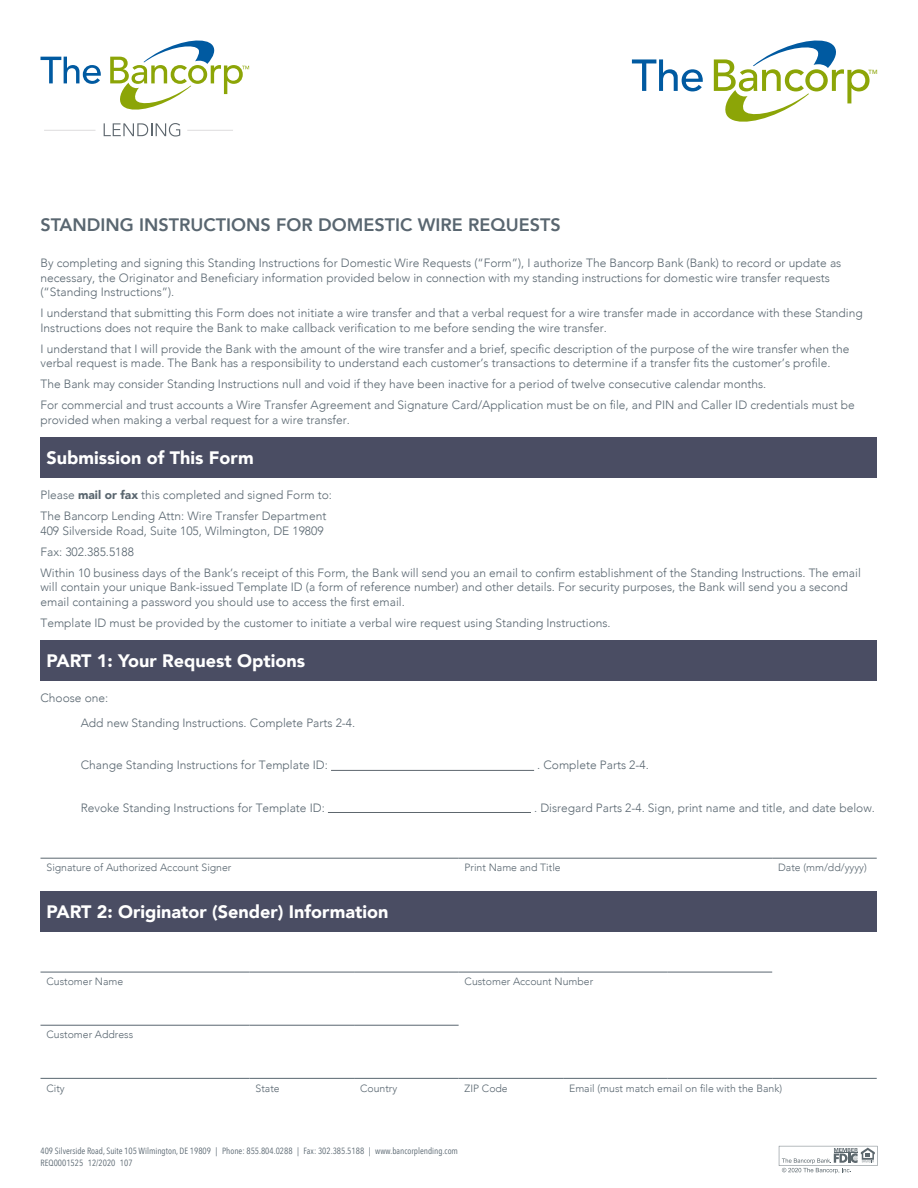
<style>
.page{position:relative;width:918px;height:1188px;background:#fff}
.page>*{position:absolute;margin:0;border:0;box-sizing:border-box;transform-origin:0 0}
.t1{font:900 18px "Avenir";color:#fff}
.t2{font:800 18px "Avenir";color:#596670}
.t3{font:300 12px/14.4px "Avenir";color:#596670}
.t4{font:300 10.5px "Avenir";color:#596670}
.t5{font:9px/12px "Avenir Next Condensed";color:#596670}
.t6{font:500 6px "Avenir";color:#8ca507}
.s1{font-weight:900;color:#5a666f}
.s2{color:#5a666f}
</style>
<div class="page">
<svg style="left:778px;top:1145px;width:100px;height:29px"></svg>
<div style="left:40px;top:437px;width:837px;height:41px;background:#4a4d63"></div>
<div style="left:40px;top:640px;width:837px;height:41px;background:#4a4d63"></div>
<hr style="left:331px;top:770px;width:203px;height:1px;background:#5e676e">
<hr style="left:328px;top:812px;width:203px;height:1px;background:#5e676e">
<hr style="left:40px;top:858px;width:419px;height:1px;background:#5a666f">
<hr style="left:459px;top:858px;width:313px;height:1px;background:#5a666f">
<hr style="left:772px;top:858px;width:105px;height:1px;background:#5a666f">
<div style="left:40px;top:891px;width:837px;height:40px;background:#4a4d63"></div>
<hr style="left:354px;top:1078px;width:105px;height:1px;background:#596670">
<hr style="left:459px;top:1078px;width:104px;height:1px;background:#596670">
<hr style="left:250px;top:1078px;width:104px;height:1px;background:#596670">
<hr style="left:459px;top:972px;width:104px;height:1px;background:#596670">
<hr style="left:563px;top:972px;width:105px;height:1px;background:#596670">
<hr style="left:668px;top:972px;width:104px;height:1px;background:#596670">
<hr style="left:563px;top:1078px;width:105px;height:1px;background:#596670">
<hr style="left:668px;top:1078px;width:104px;height:1px;background:#596670">
<hr style="left:772px;top:1078px;width:105px;height:1px;background:#596670">
<hr style="left:40px;top:1078px;width:210px;height:1px;background:#596670">
<hr style="left:40px;top:1025px;width:210px;height:1px;background:#596670">
<hr style="left:250px;top:1025px;width:104px;height:1px;background:#596670">
<hr style="left:354px;top:1025px;width:105px;height:1px;background:#596670">
<hr style="left:40px;top:972px;width:210px;height:1px;background:#596670">
<hr style="left:250px;top:972px;width:104px;height:1px;background:#596670">
<hr style="left:354px;top:972px;width:105px;height:1px;background:#596670">
<svg style="left:40px;top:57px;width:61px;height:27px"></svg>
<svg style="left:110px;top:40px;width:139px;height:70px"></svg>
<svg style="left:104px;top:123px;width:76px;height:14px"></svg>
<hr style="left:187px;top:130px;width:46px;height:1px;background:#dddcdd">
<hr style="left:44px;top:130px;width:52px;height:1px;background:#dddcdd">
<svg style="left:632px;top:59px;width:71px;height:32px"></svg>
<svg style="left:714px;top:40px;width:156px;height:82px"></svg>
<p class="t6" style="left:869px;top:67px;width:10px">TM</p>
<h1 class="t2" style="left:40px;top:210px;width:522px">STANDING INSTRUCTIONS FOR DOMESTIC WIRE REQUESTS</h1>
<p class="t3" style="left:40px;top:256px;width:802px">By completing and signing this Standing Instructions for Domestic Wire Requests (“Form”), I authorize The Bancorp Bank (Bank) to record or update as necessary, the Originator and Beneficiary information provided below in connection with my standing instructions for domestic wire transfer requests (“Standing Instructions”).</p>
<p class="t3" style="left:40px;top:306px;width:824px">I understand that submitting this Form does not initiate a wire transfer and that a verbal request for a wire transfer made in accordance with these Standing<br>Instructions does not require the Bank to make callback verification to me before sending the wire transfer.</p>
<p class="t3" style="left:40px;top:341px;width:811px">I understand that I will provide the Bank with the amount of the wire transfer and a brief, specific description of the purpose of the wire transfer when the verbal request is made. The Bank has a responsibility to understand each customer’s transactions to determine if a transfer fits the customer’s profile.</p>
<p class="t3" style="left:40px;top:374px;width:816px;line-height:21.1px">The Bank may consider Standing Instructions null and void if they have been inactive for a period of twelve consecutive calendar months.<br>For commercial and trust accounts a Wire Transfer Agreement and Signature Card/Application must be on file, and PIN and Caller ID credentials must be</p>
<p class="t3" style="left:40px;top:413px;width:311px">provided when making a verbal request for a wire transfer.</p>
<h1 class="t1" style="left:46px;top:442px;width:209px">Submission of This Form</h1>
<p class="t3" style="left:40px;top:484px;width:293px;line-height:21.1px">Please <span class="s1">mail or fax</span> this completed and signed Form to:<br>The Bancorp Lending Attn: Wire Transfer Department</p>
<p class="t3" style="left:40px;top:520px;width:822px;line-height:21.1px">409 Silverside Road, Suite 105, Wilmington, DE 19809<br>Fax: 302.385.5188<br>Within 10 business days of the Bank’s receipt of this Form, the Bank will send you an email to confirm establishment of the Standing Instructions. The email</p>
<p class="t3" style="left:40px;top:580px;width:809px">will contain your unique Bank-issued Template ID (a form of reference number) and other details. For security purposes, the Bank will send you a second email containing a password you should use to access the first email.</p>
<p class="t3" style="left:40px;top:615px;width:572px">Template ID must be provided by the customer to initiate a verbal wire request using Standing Instructions.</p>
<h1 class="t1" style="left:46px;top:645px;width:260px">PART 1: Your Request Options</h1>
<p class="t3" style="left:81px;top:685px;width:276px;line-height:25.3px;text-indent:-40px">Choose one:<br>Add new Standing Instructions. Complete Parts 2-4.</p>
<p class="t3" style="left:81px;top:758px;width:249px">Change Standing Instructions for Template ID:</p>
<p class="t3" style="left:537px;top:758px;width:113px">. Complete Parts 2-4.</p>
<p class="t3" style="left:81px;top:800px;width:246px">Revoke Standing Instructions for Template ID:</p>
<p class="t3" style="left:534px;top:800px;width:342px">. Disregard Parts 2-4. Sign, print name and title, and date below.</p>
<p class="t4" style="left:46px;top:862px;width:186px">Signature of Authorized Account Signer</p>
<p class="t4" style="left:465px;top:862px;width:98px">Print Name and Title</p>
<p class="t4" style="left:778px;top:862px;width:90px">Date (mm/dd/yyyy)</p>
<h1 class="t1" style="left:47px;top:896px;width:343px">PART 2: Originator (Sender) Information</h1>
<p class="t4" style="left:47px;top:975px;width:78px">Customer Name</p>
<p class="t4" style="left:465px;top:975px;width:130px">Customer Account Number</p>
<p class="t4" style="left:47px;top:1029px;width:88px">Customer Address</p>
<p class="t4" style="left:47px;top:1082px;width:20px">City</p>
<p class="t4" style="left:256px;top:1082px;width:26px">State</p>
<p class="t4" style="left:360px;top:1082px;width:39px">Country</p>
<p class="t4" style="left:465px;top:1082px;width:45px">ZIP Code</p>
<p class="t4" style="left:569px;top:1082px;width:215px">Email (must match email on file with the Bank)</p>
<p class="t5" style="left:40px;top:1144px;width:419px">409 Silverside Road, Suite 105 Wilmington, DE 19809 | Phone: 855.804.0288 | Fax: 302.385.5188 | www.bancorplending.com<br>REQ0001525 12/2020 <span class="s2">107</span></p>
</div>
